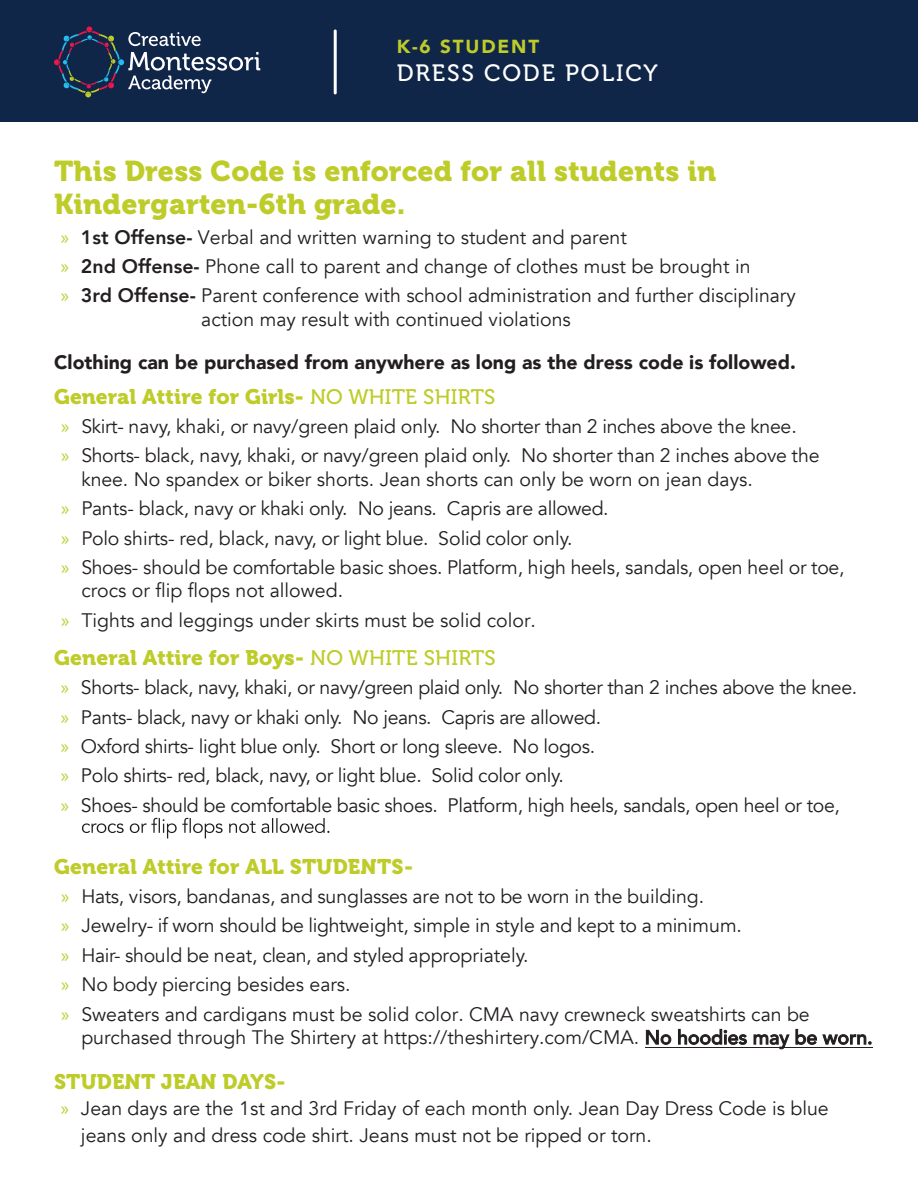
<style>
.page{position:relative;width:918px;height:1188px;background:#fff}
.page>*{position:absolute;margin:0;border:0;box-sizing:border-box;transform-origin:0 0}
.t1{font:28.5px/33px "Museo 900";letter-spacing:.01em;color:#becc2a}
.t2{font:23.55px "Museo 500";letter-spacing:.08em;color:#fff}
.t3{font:21px "Museo 900";letter-spacing:.01em;color:#becc2a}
.t4{font:19.5px/29.4px "Avenir";color:#231f20}
.t5{font:19.5px/29.4px "Avenir";letter-spacing:-.02em;color:#231f20}
.t6{font:900 19.5px "Avenir";color:#231f20}
.t7{font:900 18.9px "Avenir";letter-spacing:.1em;color:#becc2a}
.s1{font-family:"Myriad Pro";color:#becc2a}
.s2{font-weight:800}
.s3{font-family:"Museo 500"}
.s4{font-weight:500}
</style>
<div class="page">
<svg style="left:82px;top:818px;width:247px;height:20px"></svg>
<div style="left:0;top:0;width:918px;height:122px;background:#102649"></div>
<hr style="left:334px;top:29px;width:3px;height:65px;background:#fff;border-radius:2px">
<svg style="left:54px;top:26px;width:206px;height:71px"></svg>
<hr style="left:645px;top:1047px;width:228px;height:1px;background:#231f20">
<p class="t7" style="left:397px;top:30px;width:144px">K-6 STUDENT</p>
<p class="t2" style="left:397px;top:59px;width:263px">DRESS CODE POLICY</p>
<h1 class="t1" style="left:54px;top:155px;width:664px">This Dress Code is enforced for all students in<br>Kindergarten-6th grade.</h1>
<p class="t4" style="left:61px;top:223px;width:737px"><span class="s1">»</span> <span class="s2">1st Offense-</span> Verbal and written warning to student and parent<br><span class="s1">»</span> <span class="s2">2nd Offense-</span> Phone call to parent and change of clothes must be brought in<br><span class="s1">»</span> <span class="s2">3rd Offense-</span> Parent conference with school administration and further disciplinary</p>
<p class="t4" style="left:201px;top:305px;width:371px">action may result with continued violations</p>
<p class="t6" style="left:54px;top:345px;width:743px">Clothing can be purchased from anywhere as long as the dress code is followed.</p>
<p class="t3" style="left:54px;top:384px;width:443px">General Attire for Girls- <span class="s3">NO WHITE SHIRTS</span></p>
<p class="t5" style="left:61px;top:412px;width:760px"><span class="s1">»</span> Skirt- navy, khaki, or navy/green plaid only. No shorter than 2 inches above the knee.<br><span class="s1">»</span> Shorts- black, navy, khaki, or navy/green plaid only. No shorter than 2 inches above the</p>
<p class="t4" style="left:61px;top:465px;width:785px;text-indent:20px">knee. No spandex or biker shorts. Jean shorts can only be worn on jean days.<br><span class="s1">»</span> Pants- black, navy or khaki only. No jeans. Capris are allowed.<br><span class="s1">»</span> Polo shirts- red, black, navy, or light blue. Solid color only.<br><span class="s1">»</span> Shoes- should be comfortable basic shoes. Platform, high heels, sandals, open heel or toe,</p>
<p class="t4" style="left:61px;top:576px;width:476px;text-indent:20px">crocs or flip flops not allowed.<br><span class="s1">»</span> Tights and leggings under skirts must be solid color.</p>
<p class="t3" style="left:54px;top:645px;width:443px">General Attire for Boys- <span class="s3">NO WHITE SHIRTS</span></p>
<p class="t5" style="left:61px;top:673px;width:798px"><span class="s1">»</span> Shorts- black, navy, khaki, or navy/green plaid only. No shorter than 2 inches above the knee. <span class="s1">»</span> Pants- black, navy or khaki only. No jeans. Capris are allowed.<br><span class="s1">»</span> Oxford shirts- light blue only. Short or long sleeve. No logos.<br><span class="s1">»</span> Polo shirts- red, black, navy, or light blue. Solid color only.<br><span class="s1">»</span> Shoes- should be comfortable basic shoes. Platform, high heels, sandals, open heel or toe,</p>
<p class="t3" style="left:54px;top:854px;width:361px">General Attire for ALL STUDENTS-</p>
<p class="t4" style="left:61px;top:882px;width:750px"><span class="s1">»</span> Hats, visors, bandanas, and sunglasses are not to be worn in the building.<br><span class="s1">»</span> Jewelry- if worn should be lightweight, simple in style and kept to a minimum.<br><span class="s1">»</span> Hair- should be neat, clean, and styled appropriately.<br><span class="s1">»</span> No body piercing besides ears.<br><span class="s1">»</span> Sweaters and cardigans must be solid color. CMA navy crewneck sweatshirts can be</p>
<p class="t4" style="left:81px;top:1023px;width:793px">purchased through The Shirtery at https://theshirtery.com/CMA. <span class="s4">No hoodies may be worn.</span></p>
<p class="t3" style="left:54px;top:1070px;width:233px">STUDENT JEAN DAYS-</p>
<p class="t4" style="left:81px;top:1095px;width:749px;line-height:27px;text-indent:-20px"><span class="s1">»</span> Jean days are the 1st and 3rd Friday of each month only. Jean Day Dress Code is blue jeans only and dress code shirt. Jeans must not be ripped or torn.</p>
</div>
